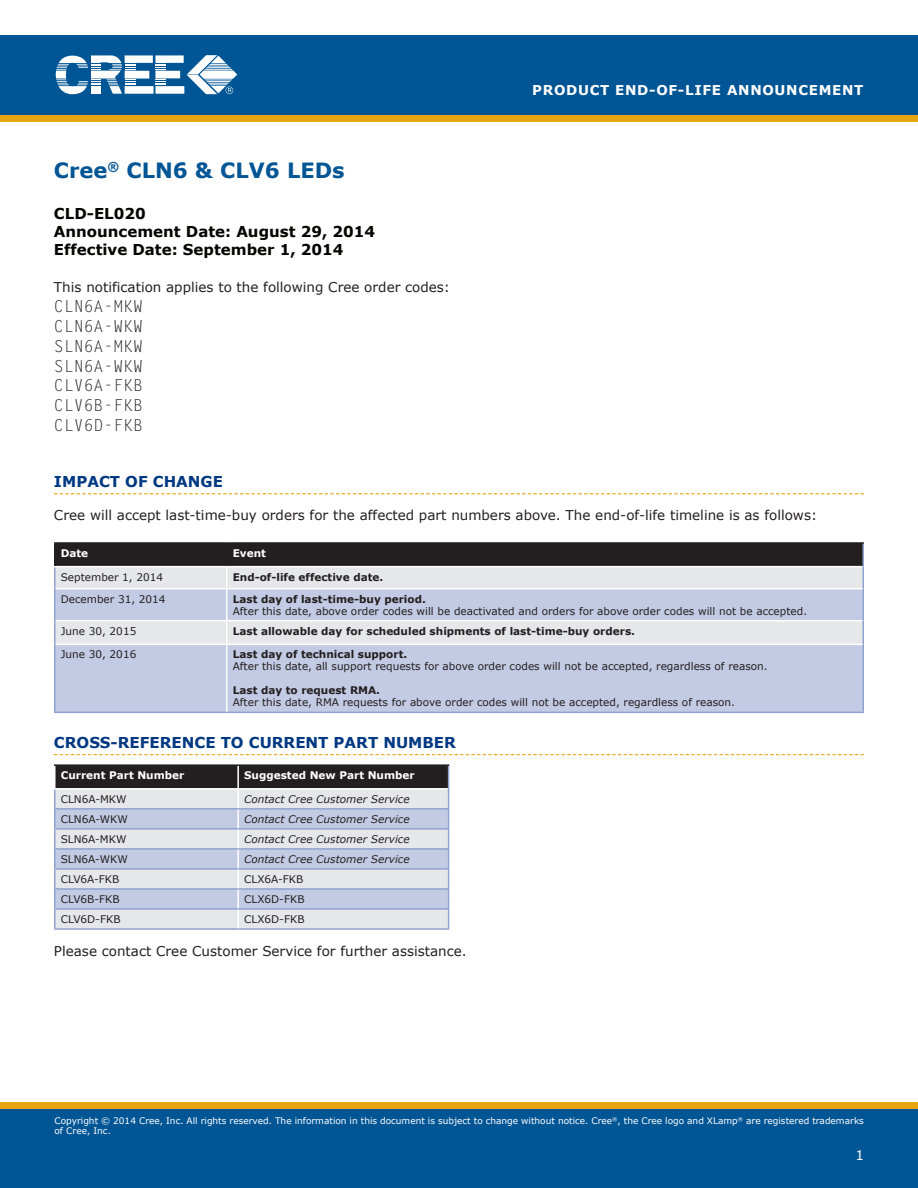
<style>
.page{position:relative;width:918px;height:1188px;background:#fff}
.page>*{position:absolute;margin:0;border:0;box-sizing:border-box;transform-origin:0 0}
.t1{font:700 21px "Verdana";color:#005595}
.t2{font:16.5px "Letter Gothic Std";color:#231f20}
.t3{font:700 15px "Verdana";color:#040503}
.Section_heading_with{font:700 15px "Verdana";color:#003882}
.t4{font:13.5px "Verdana";color:#231f20}
.t5{font:700 13.5px "Verdana";letter-spacing:.05em;color:#fff}
.t6{font:13.5px "Verdana";color:#fff}
.t7{font:10.5px "Verdana";color:#231f20}
.t8{font:700 10.5px "Verdana";color:#231f20}
.t9{font:italic 10.5px "Verdana";color:#231f20}
.t10{font:700 10.5px "Verdana";color:#fff}
.t11{font:9px/10.8px "Verdana";color:#fff}
</style>
<div class="page">
<div style="left:0;top:115px;width:918px;height:7px;background:#e7a512"></div>
<div style="left:0;top:35px;width:918px;height:80px;background:#005595"></div>
<svg style="left:56px;top:55px;width:181px;height:39px"></svg>
<div style="left:0;top:1108px;width:918px;height:80px;background:#005595"></div>
<div style="left:0;top:1102px;width:918px;height:6px;background:#e7a512"></div>
<svg style="left:54px;top:493px;width:810px;height:1px"></svg>
<svg style="left:54px;top:754px;width:810px;height:1px"></svg>
<svg style="left:55px;top:589px;width:808px;height:123px;background:#c9d0e5"></svg>
<hr style="left:55px;top:620px;width:172px;height:1px;background:#fff">
<hr style="left:55px;top:644px;width:172px;height:1px;background:#fff">
<hr style="left:54px;top:589px;width:1px;height:32px;background:#90a3ce">
<svg style="left:54px;top:621px;width:1px;height:23px"></svg>
<hr style="left:54px;top:644px;width:1px;height:68px;background:#90a3ce">
<hr style="left:54px;top:712px;width:173px;height:1px;background:#90a3ce">
<hr style="left:54px;top:542px;width:173px;height:2px;background:#231f20">
<hr style="left:227px;top:542px;width:637px;height:2px;background:#231f20">
<hr style="left:863px;top:589px;width:1px;height:32px;background:#90a3ce">
<svg style="left:863px;top:621px;width:1px;height:23px"></svg>
<hr style="left:863px;top:644px;width:1px;height:68px;background:#90a3ce">
<hr style="left:227px;top:712px;width:637px;height:1px;background:#90a3ce">
<hr style="left:227px;top:620px;width:635px;height:1px;background:#fff">
<hr style="left:227px;top:644px;width:635px;height:1px;background:#fff">
<svg style="left:54px;top:543px;width:810px;height:46px;background:#858486"></svg>
<hr style="left:226px;top:589px;width:1px;height:31px;background:#fff">
<svg style="left:226px;top:621px;width:1px;height:23px"></svg>
<hr style="left:226px;top:645px;width:1px;height:67px;background:#fff">
<hr style="left:54px;top:764px;width:184px;height:2px;background:#231f20">
<hr style="left:238px;top:764px;width:211px;height:2px;background:#231f20">
<hr style="left:54px;top:928px;width:184px;height:2px;background:#90a3ce">
<hr style="left:238px;top:928px;width:211px;height:2px;background:#90a3ce">
<svg style="left:54px;top:765px;width:395px;height:163px;background:#b9bdc9"></svg>
<p class="t1" style="left:54px;top:156px;width:292px">Cree<sup>®</sup> CLN6 &amp; CLV6 LEDs</p>
<p class="t3" style="left:54px;top:202px;width:93px">CLD-EL020</p>
<p class="t3" style="left:54px;top:220px;width:323px">Announcement Date: August 29, 2014</p>
<p class="t3" style="left:54px;top:238px;width:291px">Effective Date: September 1, 2014</p>
<p class="t4" style="left:54px;top:278px;width:398px">This notification applies to the following Cree order codes:</p>
<p class="t2" style="left:54px;top:297px;width:91px">CLN6A-MKW</p>
<p class="t2" style="left:54px;top:317px;width:91px">CLN6A-WKW</p>
<p class="t2" style="left:54px;top:336px;width:91px">SLN6A-MKW</p>
<p class="t2" style="left:54px;top:356px;width:91px">SLN6A-WKW</p>
<p class="t2" style="left:54px;top:376px;width:91px">CLV6A-FKB</p>
<p class="t2" style="left:54px;top:396px;width:91px">CLV6B-FKB</p>
<p class="t2" style="left:54px;top:416px;width:91px">CLV6D-FKB</p>
<p class="t5" style="left:532px;top:81px;width:333px">PRODUCT END-OF-LIFE ANNOUNCEMENT</p>
<p class="Section_heading_with" style="left:54px;top:471px;width:171px">IMPACT OF CHANGE</p>
<p class="t4" style="left:54px;top:506px;width:765px">Cree will accept last-time-buy orders for the affected part numbers above. The end-of-life timeline is as follows:</p>
<p class="t10" style="left:61px;top:546px;width:29px">Date</p>
<p class="t10" style="left:233px;top:546px;width:35px">Event</p>
<p class="t7" style="left:61px;top:570px;width:104px">September 1, 2014</p>
<p class="t8" style="left:233px;top:569px;width:152px">End-of-life effective date.</p>
<p class="t7" style="left:61px;top:592px;width:106px">December 31, 2014</p>
<p class="t8" style="left:233px;top:591px;width:195px">Last day of last-time-buy period.</p>
<p class="t7" style="left:233px;top:604px;width:576px">After this date, above order codes will be deactivated and orders for above order codes will not be accepted.</p>
<p class="t7" style="left:61px;top:624px;width:77px">June 30, 2015</p>
<p class="t8" style="left:233px;top:623px;width:404px">Last allowable day for scheduled shipments of last-time-buy orders.</p>
<p class="t7" style="left:61px;top:647px;width:77px">June 30, 2016</p>
<p class="t8" style="left:233px;top:647px;width:176px">Last day of technical support.</p>
<p class="t7" style="left:233px;top:659px;width:536px">After this date, all support requests for above order codes will not be accepted, regardless of reason.</p>
<p class="t8" style="left:233px;top:683px;width:149px">Last day to request RMA.</p>
<p class="t7" style="left:233px;top:695px;width:504px">After this date, RMA requests for above order codes will not be accepted, regardless of reason.</p>
<p class="Section_heading_with" style="left:54px;top:732px;width:403px">CROSS-REFERENCE TO CURRENT PART NUMBER</p>
<p class="t10" style="left:61px;top:768px;width:125px">Current Part Number</p>
<p class="t10" style="left:244px;top:768px;width:172px">Suggested New Part Number</p>
<p class="t7" style="left:61px;top:792px;width:67px">CLN6A-MKW</p>
<p class="t9" style="left:244px;top:792px;width:167px">Contact Cree Customer Service</p>
<p class="t7" style="left:61px;top:812px;width:69px">CLN6A-WKW</p>
<p class="t9" style="left:244px;top:812px;width:167px">Contact Cree Customer Service</p>
<p class="t7" style="left:61px;top:832px;width:67px">SLN6A-MKW</p>
<p class="t9" style="left:244px;top:832px;width:167px">Contact Cree Customer Service</p>
<p class="t7" style="left:61px;top:852px;width:69px">SLN6A-WKW</p>
<p class="t9" style="left:244px;top:852px;width:167px">Contact Cree Customer Service</p>
<p class="t7" style="left:61px;top:872px;width:60px">CLV6A-FKB</p>
<p class="t7" style="left:244px;top:872px;width:61px">CLX6A-FKB</p>
<p class="t7" style="left:61px;top:892px;width:60px">CLV6B-FKB</p>
<p class="t7" style="left:244px;top:892px;width:62px">CLX6D-FKB</p>
<p class="t7" style="left:61px;top:912px;width:61px">CLV6D-FKB</p>
<p class="t7" style="left:244px;top:912px;width:62px">CLX6D-FKB</p>
<p class="t4" style="left:54px;top:942px;width:414px">Please contact Cree Customer Service for further assistance.</p>
<p class="t11" style="left:54px;top:1115px;width:811px">Copyright © 2014 Cree, Inc. All rights reserved. The information in this document is subject to change without notice. Cree<sup>®</sup>, the Cree logo and XLamp<sup>®</sup> are registered trademarks of Cree, Inc.</p>
<p class="t6" style="left:855px;top:1146px;width:10px">1</p>
</div>
